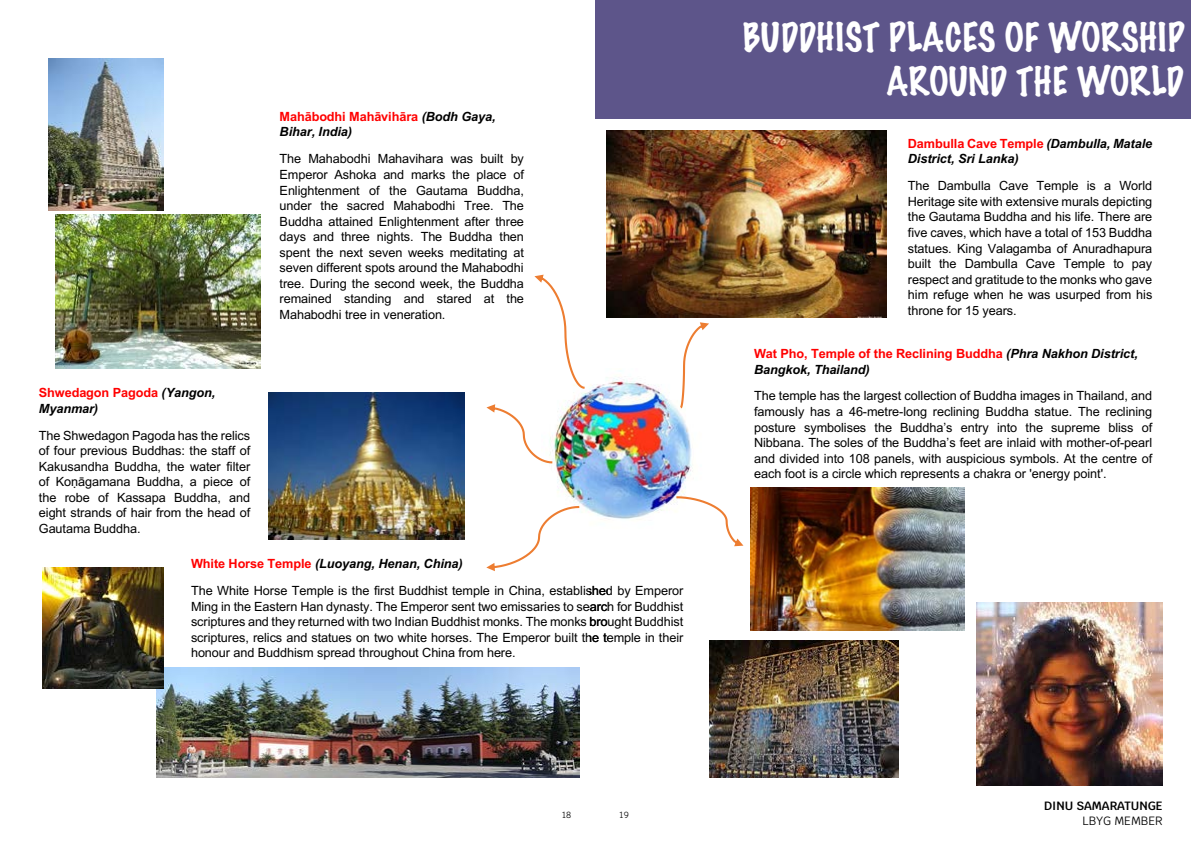
<style>
.page{position:relative;width:1191px;height:842px;background:#fff}
.page>*{position:absolute;margin:0;border:0;box-sizing:border-box;transform-origin:0 0}
.t1{font:100 36px/43.2px "Marker Felt";color:#fff;text-align:right}
.t2{font:12.7px/15.5px "Arial";letter-spacing:-.005em;color:#000;text-align:justify}
.t3{font:italic 700 12.7px/15px "Arial";letter-spacing:-.005em;color:#000}
.t4{font:600 12px "Krub";color:#000}
.t5{font:12px "Krub";color:#000}
.t6{font:9px "Krub";color:#000}
.s1{font-style:normal;color:#f00}
.s2{font-weight:700;color:#f00}
.s3{font-weight:700;font-style:italic}
</style>
<div class="page">
<div style="left:595px;top:0;width:596px;height:119px;background:#5d558a"></div>
<img style="left:548px;top:386px;width:42px;height:124px">
<img style="left:269px;top:393px;width:195px;height:146px">
<svg style="left:486px;top:404px;width:66px;height:59px"></svg>
<img style="left:157px;top:667px;width:422px;height:110px">
<img style="left:49px;top:58px;width:114px;height:152px">
<img style="left:42px;top:568px;width:121px;height:121px">
<svg style="left:486px;top:506px;width:93px;height:65px"></svg>
<svg style="left:534px;top:275px;width:50px;height:114px"></svg>
<img style="left:56px;top:214px;width:205px;height:154px">
<img style="left:590px;top:377px;width:102px;height:142px">
<img style="left:709px;top:640px;width:189px;height:138px">
<img style="left:606px;top:131px;width:280px;height:186px">
<img style="left:751px;top:487px;width:214px;height:143px">
<svg style="left:680px;top:322px;width:29px;height:86px"></svg>
<svg style="left:676px;top:496px;width:67px;height:50px"></svg>
<img style="left:976px;top:602px;width:186px;height:184px">
<p class="t3" style="left:279px;top:110px;width:217px"><span class="s1">Mahābodhi Mahāvihāra</span> (Bodh Gaya,<br>Bihar, India)</p>
<p class="t2" style="left:279px;top:151px;width:246px">The Mahabodhi Mahavihara was built by Emperor Ashoka and marks the place of Enlightenment of the Gautama Buddha, under the sacred Mahabodhi Tree. The Buddha attained Enlightenment after three days and three nights. The Buddha then spent the next seven weeks meditating at seven different spots around the Mahabodhi tree. During the second week, the Buddha remained standing and stared at the Mahabodhi tree in veneration.</p>
<p class="t3" style="left:39px;top:386px;width:178px;line-height:15.4px"><span class="s1">Shwedagon Pagoda</span> (Yangon,<br>Myanmar)</p>
<p class="t2" style="left:39px;top:428px;width:213px">The Shwedagon Pagoda has the relics of four previous Buddhas: the staff of Kakusandha Buddha, the water filter of Koṇāgamana Buddha, a piece of the robe of Kassapa Buddha, and eight strands of hair from the head of Gautama Buddha.</p>
<p class="t2" style="left:191px;top:550px;width:494px;line-height:27.1px"><span class="s2">White Horse Temple</span> <span class="s3">(Luoyang, Henan, China)<br></span>The White Horse Temple is the first Buddhist temple in China, established by Emperor</p>
<p class="t2" style="left:191px;top:598px;width:494px">Ming in the Eastern Han dynasty. The Emperor sent two emissaries to search for Buddhist scriptures and they returned with two Indian Buddhist monks. The monks brought Buddhist scriptures, relics and statues on two white horses. The Emperor built the temple in their honour and Buddhism spread throughout China from here.</p>
<p class="t6" style="left:562px;top:807px;width:11px">18</p>
<p class="t6" style="left:619px;top:807px;width:11px">19</p>
<h1 class="t1" style="left:743px;top:16px;width:442px">BUDDHIST PLACES OF WORSHIP<br>AROUND THE WORLD</h1>
<p class="t3" style="left:908px;top:137px;width:246px"><span class="s1">Dambulla Cave Temple</span> (Dambulla, Matale<br>District, Sri Lanka)</p>
<p class="t2" style="left:908px;top:178px;width:246px">The Dambulla Cave Temple is a World Heritage site with extensive murals depicting the Gautama Buddha and his life. There are five caves, which have a total of 153 Buddha statues. King Valagamba of Anuradhapura built the Dambulla Cave Temple to pay respect and gratitude to the monks who gave him refuge when he was usurped from his throne for 15 years.</p>
<p class="t3" style="left:754px;top:346px;width:385px;line-height:15.4px"><span class="s1">Wat Pho, Temple of the Reclining Buddha</span> (Phra Nakhon District,<br>Bangkok, Thailand)</p>
<p class="t2" style="left:754px;top:388px;width:400px">The temple has the largest collection of Buddha images in Thailand, and famously has a 46-metre-long reclining Buddha statue. The reclining posture symbolises the Buddha’s entry into the supreme bliss of Nibbana. The soles of the Buddha’s feet are inlaid with mother-of-pearl and divided into 108 panels, with auspicious symbols. At the centre of each foot is a circle which represents a chakra or 'energy point'.</p>
<p class="t4" style="left:1044px;top:799px;width:120px">DINU SAMARATUNGE</p>
<p class="t5" style="left:1082px;top:810px;width:81px">LBYG MEMBER</p>
</div>
